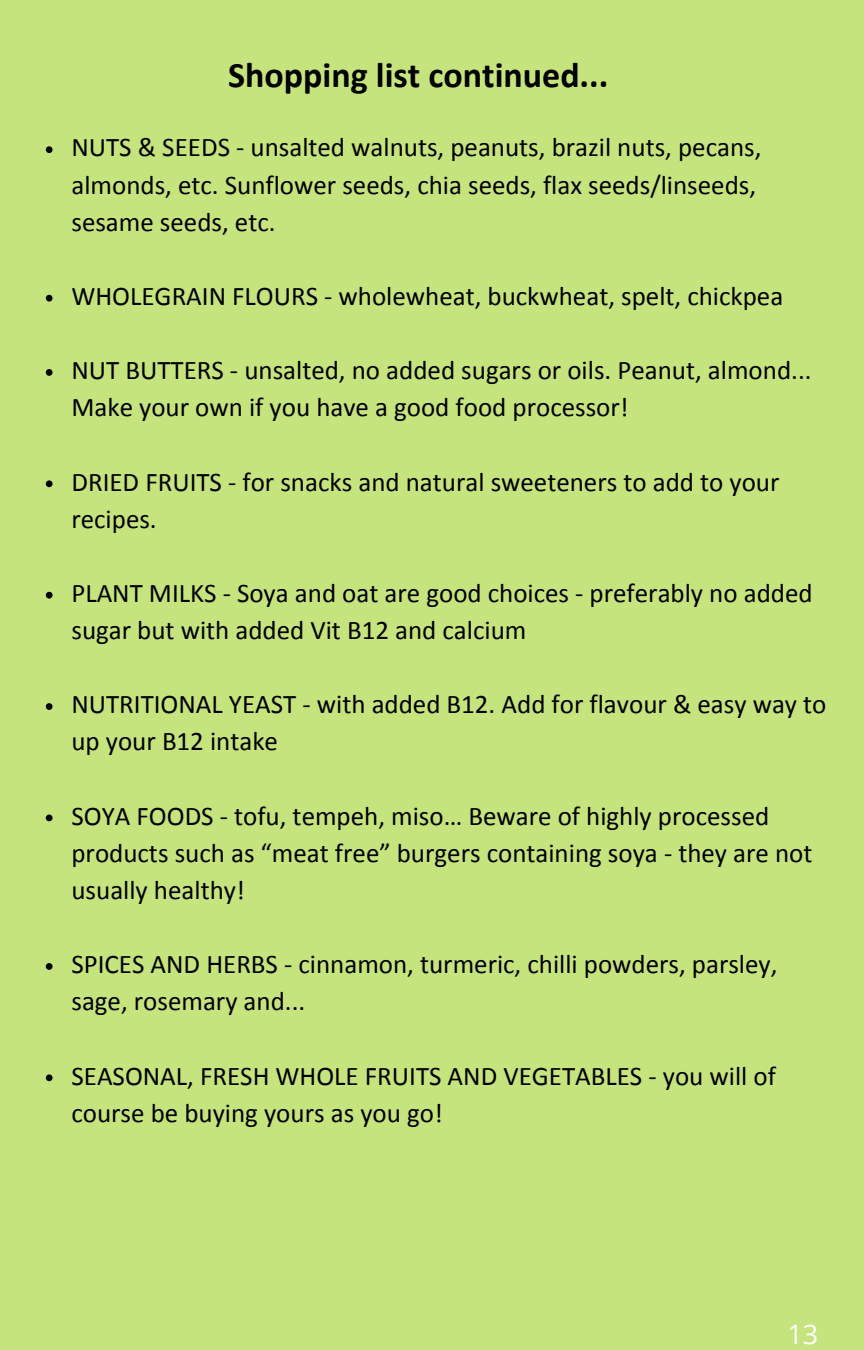
<style>
.page{position:relative;width:864px;height:1350px;background:#c6e47d}
.page>*{position:absolute;margin:0;border:0;box-sizing:border-box;transform-origin:0 0}
.t1{font:700 36px "Calibri";color:#000}
.t2{font:27px/37.1px "Calibri";color:#000}
.t3{font:27px "Open Sans";color:#fff}
</style>
<div class="page">
<svg style="left:46px;top:146px;width:7px;height:7px"></svg>
<svg style="left:46px;top:295px;width:7px;height:7px"></svg>
<svg style="left:46px;top:369px;width:7px;height:7px"></svg>
<svg style="left:46px;top:480px;width:7px;height:7px"></svg>
<svg style="left:46px;top:592px;width:7px;height:7px"></svg>
<svg style="left:46px;top:703px;width:7px;height:7px"></svg>
<svg style="left:46px;top:815px;width:7px;height:6px"></svg>
<svg style="left:46px;top:963px;width:7px;height:7px"></svg>
<svg style="left:46px;top:1074px;width:7px;height:7px"></svg>
<p class="t1" style="left:228px;top:60px;width:382px">Shopping list continued...</p>
<p class="t2" style="left:71px;top:131px;width:692px">NUTS &amp; SEEDS - unsalted walnuts, peanuts, brazil nuts, pecans, almonds, etc. Sunflower seeds, chia seeds, flax seeds/linseeds, sesame seeds, etc.</p>
<p class="t2" style="left:71px;top:280px;width:713px">WHOLEGRAIN FLOURS - wholewheat, buckwheat, spelt, chickpea</p>
<p class="t2" style="left:71px;top:354px;width:742px">NUT BUTTERS - unsalted, no added sugars or oils. Peanut, almond...<br>Make your own if you have a good food processor!</p>
<p class="t2" style="left:71px;top:465px;width:710px">DRIED FRUITS - for snacks and natural sweeteners to add to your recipes.</p>
<p class="t2" style="left:71px;top:577px;width:743px">PLANT MILKS - Soya and oat are good choices - preferably no added sugar but with added Vit B12 and calcium</p>
<p class="t2" style="left:71px;top:688px;width:757px">NUTRITIONAL YEAST - with added B12. Add for flavour &amp; easy way to up your B12 intake</p>
<p class="t2" style="left:71px;top:799px;width:743px">SOYA FOODS - tofu, tempeh, miso… Beware of highly processed products such as “meat free” burgers containing soya - they are not usually healthy!</p>
<p class="t2" style="left:71px;top:948px;width:708px">SPICES AND HERBS - cinnamon, turmeric, chilli powders, parsley, sage, rosemary and...</p>
<p class="t2" style="left:71px;top:1059px;width:706px">SEASONAL, FRESH WHOLE FRUITS AND VEGETABLES - you will of course be buying yours as you go!</p>
<p class="t3" style="left:787px;top:1315px;width:32px">13</p>
</div>
